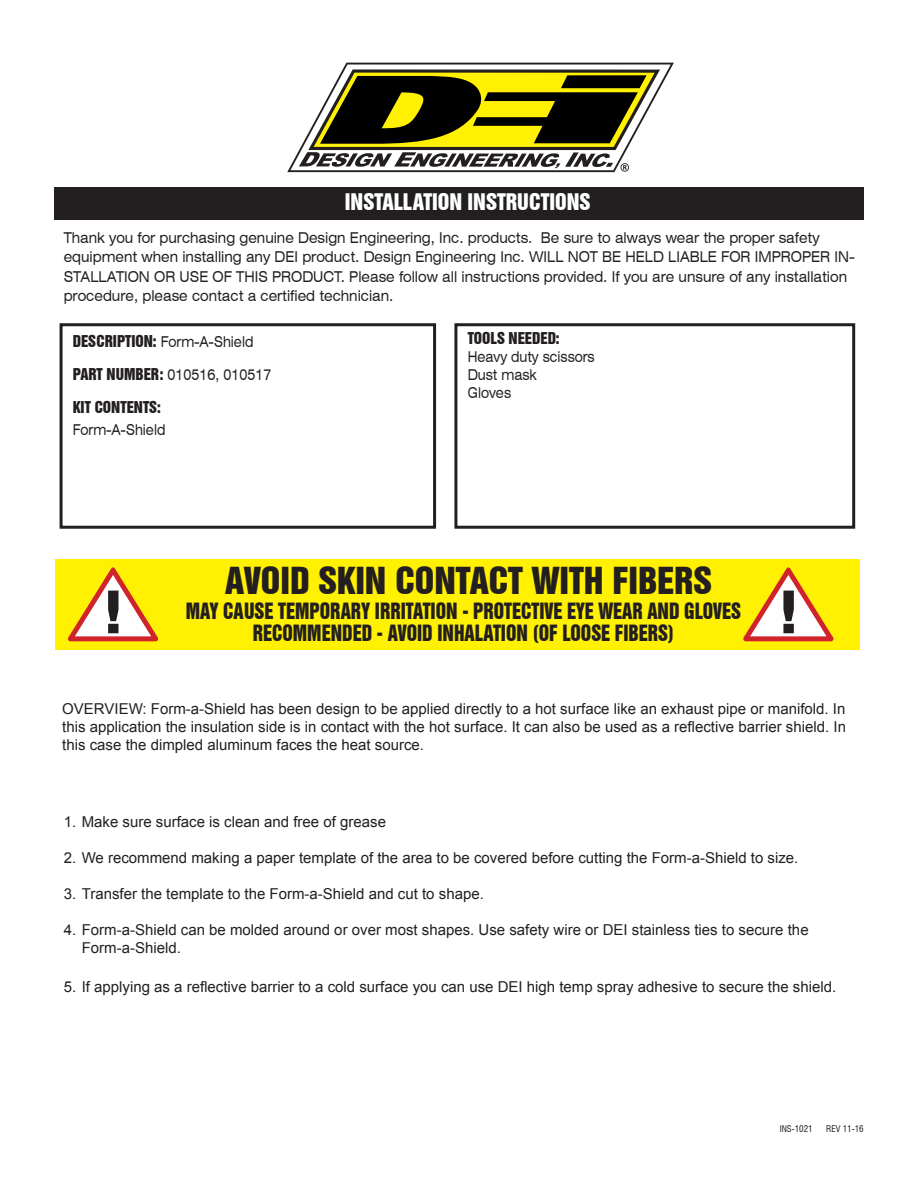
<style>
.page{position:relative;width:918px;height:1188px;background:#fff}
.page>*{position:absolute;margin:0;border:0;box-sizing:border-box;transform-origin:0 0}
.t1{font:34.2px "Swiss 921 BT Regular A";color:#231f20}
.t2{font:21px "Swiss 921 BT Regular A";color:#fff}
.t3{font:20.55px/22.2px "Swiss 921 BT Regular A";color:#231f20;text-align:center;scale:.91 1}
.t4{font:15px/18px "Arial";color:#231f20}
.t5{font:expanded 15px/19.5px "Swiss 721 BT";color:#231f20;scale:.85 1}
.t6{font:expanded 15px/18px "Swiss 721 BT";color:#231f20;scale:.8 1}
.t7{font:15px "Swiss 921 BT Regular A";color:#231f20}
.t8{font:condensed 9px "Swiss 721 BT";color:#231f20}
.s1{font-family:"Swiss 921 BT Regular A";font-stretch:normal}
</style>
<div class="page">
<div style="left:54px;top:187px;width:810px;height:33px;background:#231f20"></div>
<div style="left:60px;top:323px;width:376px;height:206px;border:3px solid #231f20"></div>
<div style="left:454px;top:323px;width:401px;height:206px;border:3px solid #231f20"></div>
<svg style="left:287px;top:63px;width:387px;height:109px"></svg>
<div style="left:56px;top:559px;width:804px;height:91px;background:#fff101"></div>
<svg style="left:68px;top:567px;width:91px;height:75px"></svg>
<svg style="left:743px;top:567px;width:91px;height:75px"></svg>
<h2 class="t2" style="left:345px;top:188px;width:247px">INSTALLATION INSTRUCTIONS</h2>
<p class="t5" style="left:64px;top:228px;width:932px">Thank you for purchasing genuine Design Engineering, Inc. products. Be sure to always wear the proper safety equipment when installing any DEI product. Design Engineering Inc. WILL NOT BE HELD LIABLE FOR IMPROPER IN-STALLATION OR USE OF THIS PRODUCT. Please follow all instructions provided. If you are unsure of any installation procedure, please contact a certified technician.</p>
<p class="t6" style="left:73px;top:333px;width:227px"><span class="s1">DESCRIPTION:</span> Form-A-Shield</p>
<p class="t6" style="left:73px;top:366px;width:250px"><span class="s1">PART NUMBER:</span> 010516, 010517</p>
<p class="t7" style="left:73px;top:397px;width:90px">KIT CONTENTS:</p>
<p class="t6" style="left:73px;top:421px;width:117px">Form-A-Shield</p>
<p class="t7" style="left:468px;top:329px;width:94px">TOOLS NEEDED:</p>
<p class="t6" style="left:468px;top:348px;width:160px">Heavy duty scissors<br>Dust mask<br>Gloves</p>
<h1 class="t1" style="left:225px;top:559px;width:488px">AVOID SKIN CONTACT WITH FIBERS</h1>
<h3 class="t3" style="left:186px;top:599px;width:612px">MAY CAUSE TEMPORARY IRRITATION - PROTECTIVE EYE WEAR AND GLOVES<br>RECOMMENDED - AVOID INHALATION (OF LOOSE FIBERS)</h3>
<p class="t4" style="left:62px;top:700px;width:785px;text-align:justify">OVERVIEW: Form-a-Shield has been design to be applied directly to a hot surface like an exhaust pipe or manifold. In this application the insulation side is in contact with the hot surface. It can also be used as a reflective barrier shield. In this case the dimpled aluminum faces the heat source.</p>
<p class="t4" style="left:64px;top:813px;width:324px">1. Make sure surface is clean and free of grease</p>
<p class="t4" style="left:64px;top:849px;width:736px">2. We recommend making a paper template of the area to be covered before cutting the Form-a-Shield to size.</p>
<p class="t4" style="left:64px;top:885px;width:422px">3. Transfer the template to the Form-a-Shield and cut to shape.</p>
<p class="t4" style="left:82px;top:921px;width:728px;text-indent:-18px">4. Form-a-Shield can be molded around or over most shapes. Use safety wire or DEI stainless ties to secure the<br>Form-a-Shield.</p>
<p class="t4" style="left:64px;top:978px;width:774px">5. If applying as a reflective barrier to a cold surface you can use DEI high temp spray adhesive to secure the shield.</p>
<p class="t8" style="left:780px;top:1123px;width:34px">INS-1021</p>
<p class="t8" style="left:826px;top:1123px;width:39px">REV 11-16</p>
</div>
